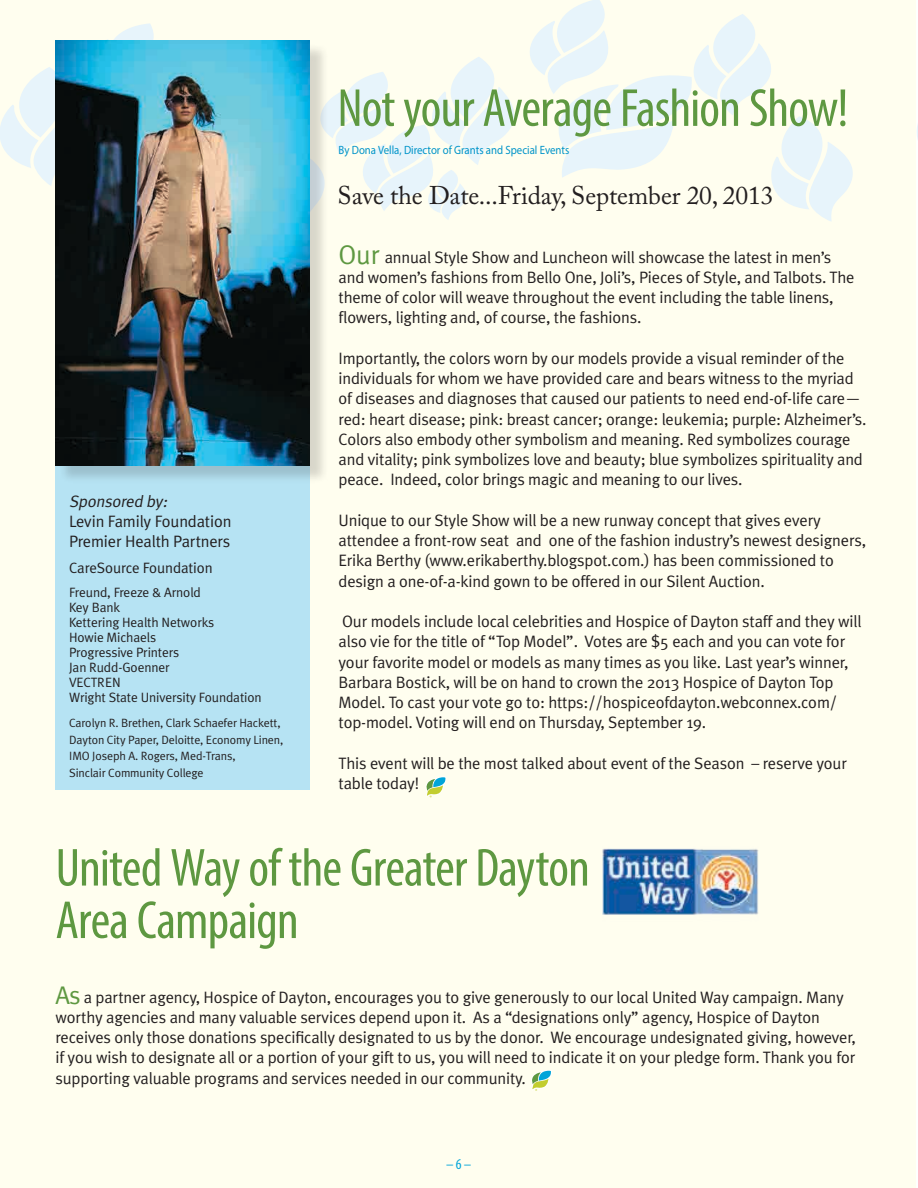
<style>
.page{position:relative;width:918px;height:1188px;background:#fff}
.page>*{position:absolute;margin:0;border:0;box-sizing:border-box;transform-origin:0 0}
.t1{font:condensed 54px/52.5px "Myriad Pro";letter-spacing:-.015em;color:#5e9841}
.t2{font:27px "Meta Plus Normal";color:#5e9841}
.t3{font:25.5px "Adobe Caslon Pro";letter-spacing:-.005em;color:#231f20}
.t4{font:25.5px "Meta Plus Normal";color:#5e9841}
.t5{font:16.5px/20.2px "Meta Plus Normal";letter-spacing:-.01em;color:#231f20}
.t6{font:italic 16.5px "Meta Plus Normal";color:#231f20}
.t7{font:15px "Meta Plus Normal";letter-spacing:-.01em;color:#231f20}
.t8{font:condensed 15px "Myriad Pro";color:#00a5d9}
.t9{font:13.5px/15px "Meta Plus Normal";letter-spacing:-.01em;color:#231f20}
.t10{font:12px/16.5px "Meta Plus Normal";letter-spacing:-.01em;color:#231f20}
.t11{font:12px "Myriad Pro";color:#0094c9;scale:.9 1}
</style>
<div class="page">
<svg style="left:917px;top:124px;width:1px;height:15px"></svg>
<div style="left:0;top:0;width:916px;height:1188px;background:#fffeef"></div>
<svg style="left:0;top:0;width:853px;height:221px"></svg>
<div style="left:55px;top:465px;width:255px;height:325px;background:#b6e3f3"></div>
<div style="left:58px;top:43px;width:271px;height:441px;background:#231f20;opacity:.18"></div>
<img style="left:55px;top:40px;width:255px;height:425px">
<svg style="left:426px;top:777px;width:20px;height:20px"></svg>
<svg style="left:531px;top:1070px;width:21px;height:21px"></svg>
<img style="left:603px;top:848px;width:156px;height:67px">
<p class="t6" style="left:69px;top:491px;width:103px">Sponsored by:</p>
<p class="t5" style="left:69px;top:511px;width:164px">Levin Family Foundation<br>Premier Health Partners</p>
<p class="t7" style="left:69px;top:559px;width:145px">CareSource Foundation</p>
<p class="t9" style="left:69px;top:584px;width:194px">Freund, Freeze &amp; Arnold<br>Key Bank<br>Kettering Health Networks<br>Howie Michaels<br>Progressive Printers<br>Jan Rudd-Goenner<br>VECTREN<br>Wright State University Foundation</p>
<p class="t10" style="left:69px;top:715px;width:216px">Carolyn R. Brethen, Clark Schaefer Hackett, Dayton City Paper, Deloitte, Economy Linen, IMO Joseph A. Rogers, Med-Trans,<br>Sinclair Community College</p>
<h1 class="t1" style="left:337px;top:81px;width:512px">Not your Average Fashion Show!</h1>
<p class="t11" style="left:339px;top:143px;width:258px">By Dona Vella, Director of Grants and Special Events</p>
<h3 class="t3" style="left:337px;top:181px;width:437px">Save the Date...Friday, September 20, 2013</h3>
<h2 class="t2" style="left:339px;top:239px;width:43px">Our</h2>
<p class="t5" style="left:339px;top:247px;width:518px;text-indent:46px">annual Style Show and Luncheon will showcase the latest in men’s and women’s fashions from Bello One, Joli’s, Pieces of Style, and Talbots. The theme of color will weave throughout the event including the table linens, flowers, lighting and, of course, the fashions.</p>
<p class="t5" style="left:339px;top:348px;width:530px">Importantly, the colors worn by our models provide a visual reminder of the individuals for whom we have provided care and bears witness to the myriad of diseases and diagnoses that caused our patients to need end-of-life care— red: heart disease; pink: breast cancer; orange: leukemia; purple: Alzheimer’s.<br>Colors also embody other symbolism and meaning. Red symbolizes courage and vitality; pink symbolizes love and beauty; blue symbolizes spirituality and peace. Indeed, color brings magic and meaning to our lives.</p>
<p class="t5" style="left:339px;top:510px;width:529px">Unique to our Style Show will be a new runway concept that gives every attendee a front-row seat and one of the fashion industry’s newest designers, Erika Berthy (www.erikaberthy.blogspot.com.) has been commissioned to design a one-of-a-kind gown to be offered in our Silent Auction.</p>
<p class="t5" style="left:339px;top:611px;width:524px">Our models include local celebrities and Hospice of Dayton staff and they will also vie for the title of “Top Model”. Votes are $5 each and you can vote for your favorite model or models as many times as you like. Last year’s winner, Barbara Bostick, will be on hand to crown the 2013 Hospice of Dayton Top Model. To cast your vote go to: https://hospiceofdayton.webconnex.com/ top-model. Voting will end on Thursday, September 19.</p>
<p class="t5" style="left:339px;top:753px;width:510px">This event will be the most talked about event of the Season – reserve your table today!</p>
<h1 class="t1" style="left:55px;top:841px;width:536px">United Way of the Greater Dayton<br>Area Campaign</h1>
<h3 class="t4" style="left:55px;top:980px;width:27px">As</h3>
<p class="t5" style="left:55px;top:987px;width:802px;text-indent:28px">a partner agency, Hospice of Dayton, encourages you to give generously to our local United Way campaign. Many worthy agencies and many valuable services depend upon it. As a “designations only” agency, Hospice of Dayton receives only those donations specifically designated to us by the donor. We encourage undesignated giving, however, if you wish to designate all or a portion of your gift to us, you will need to indicate it on your pledge form. Thank you for supporting valuable programs and services needed in our community.</p>
<p class="t8" style="left:446px;top:1155px;width:27px">– 6 –</p>
</div>
